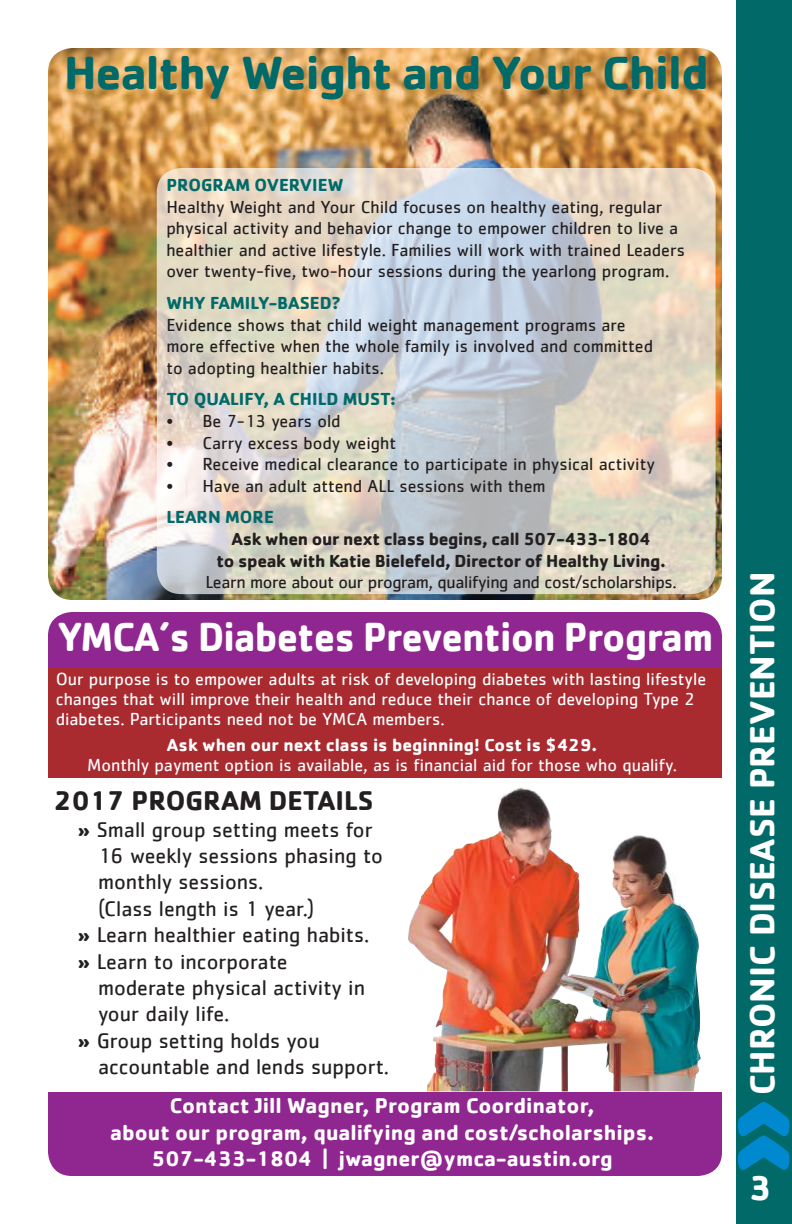
<style>
.page{position:relative;width:792px;height:1224px;background:#fff}
.page>*{position:absolute;margin:0;border:0;box-sizing:border-box;transform-origin:0 0}
.t1{font:700 144px "Cachet";color:#0089cf}
.t2{font:700 48px "Cachet";letter-spacing:-.02em;color:#016a69}
.t3{font:700 42px "Cachet";letter-spacing:-.02em;color:#fff;scale:.94 1}
.t4{font:700 36px "Cachet";color:#fff}
.t5{font:700 28px "Cachet";color:#231f20}
.t6{font:22px "Cachet";color:#231f20}
.t7{font:700 22px/26.4px "Cachet";color:#fff;text-align:center}
.t8{font:18px/21.6px "Cachet";color:#231f20}
.t9{font:18px/20px "Cachet";color:#fff}
.t10{font:700 18px/21.6px "Cachet";letter-spacing:-.02em;color:#231f20;text-align:center}
.t11{font:700 18px "Cachet";color:#016a69}
.t12{font:18px "Cachet";letter-spacing:-.02em;color:#231f20}
.t13{font:700 18px "Cachet";color:#fff}
.s1{font-weight:700}
</style>
<div class="page">
<div style="left:736px;top:0;width:56px;height:1224px;background:#016a69"></div>
<img style="left:48px;top:48px;width:674px;height:552px">
<div style="left:48px;top:612px;width:674px;height:564px;background:#90268f;border-radius:24px"></div>
<img style="left:48px;top:778px;width:674px;height:313px">
<div style="left:48px;top:667px;width:674px;height:111px;background:#a92b30"></div>
<img style="left:408px;top:786px;width:117px;height:280px">
<svg style="left:157px;top:168px;width:559px;height:426px;background:#d6d3cb"></svg>
<h2 class="t2" style="left:64px;top:42px;width:646px">Healthy Weight and Your Child</h2>
<p class="t11" style="left:166px;top:173px;width:179px">PROGRAM OVERVIEW</p>
<p class="t8" style="left:166px;top:195px;width:520px">Healthy Weight and Your Child focuses on healthy eating, regular physical activity and behavior change to empower children to live a healthier and active lifestyle. Families will work with trained Leaders over twenty-five, two-hour sessions during the yearlong program.</p>
<p class="t11" style="left:166px;top:291px;width:176px">WHY FAMILY-BASED?</p>
<p class="t8" style="left:166px;top:313px;width:488px">Evidence shows that child weight management programs are more effective when the whole family is involved and committed to adopting healthier habits.</p>
<p class="t11" style="left:166px;top:388px;width:231px">TO QUALIFY, A CHILD MUST:</p>
<p class="t8" style="left:166px;top:410px;width:176px">• Be 7-13 years old</p>
<p class="t8" style="left:166px;top:431px;width:231px">• Carry excess body weight</p>
<p class="t8" style="left:166px;top:453px;width:490px">• Receive medical clearance to participate in physical activity</p>
<p class="t8" style="left:166px;top:475px;width:381px">• Have an adult attend ALL sessions with them</p>
<p class="t11" style="left:166px;top:506px;width:109px">LEARN MORE</p>
<p class="t10" style="left:216px;top:527px;width:451px">Ask when our next class begins, call 507-433-1804<br>to speak with Katie Bielefeld, Director of Healthy Living.</p>
<p class="t12" style="left:206px;top:572px;width:473px">Learn more about our program, qualifying and cost/scholarships.</p>
<h3 class="t3" style="left:58px;top:609px;width:699px">YMCA’s Diabetes Prevention Program</h3>
<p class="t9" style="left:56px;top:668px;width:652px">Our purpose is to empower adults at risk of developing diabetes with lasting lifestyle changes that will improve their health and reduce their chance of developing Type 2 diabetes. Participants need not be YMCA members.</p>
<p class="t13" style="left:167px;top:733px;width:432px">Ask when our next class is beginning! Cost is $429.</p>
<p class="t9" style="left:87px;top:754px;width:591px">Monthly payment option is available, as is financial aid for those who qualify.</p>
<h3 class="t5" style="left:54px;top:783px;width:321px">2017 PROGRAM DETAILS</h3>
<p class="t6" style="left:78px;top:816px;width:296px"><span class="s1">»</span> Small group setting meets for</p>
<p class="t6" style="left:98px;top:843px;width:287px">16 weekly sessions phasing to</p>
<p class="t6" style="left:98px;top:869px;width:167px">monthly sessions.</p>
<p class="t6" style="left:98px;top:896px;width:218px">(Class length is 1 year.)</p>
<p class="t6" style="left:78px;top:922px;width:293px"><span class="s1">»</span> Learn healthier eating habits.</p>
<p class="t6" style="left:78px;top:948px;width:211px"><span class="s1">»</span> Learn to incorporate</p>
<p class="t6" style="left:98px;top:975px;width:269px">moderate physical activity in</p>
<p class="t6" style="left:98px;top:1001px;width:133px">your daily life.</p>
<p class="t6" style="left:78px;top:1028px;width:243px"><span class="s1">»</span> Group setting holds you</p>
<p class="t6" style="left:98px;top:1054px;width:293px">accountable and lends support.</p>
<p class="t7" style="left:110px;top:1092px;width:546px">Contact Jill Wagner, Program Coordinator,<br>about our program, qualifying and cost/scholarships.<br>507-433-1804 | jwagner@ymca-austin.org</p>
<h3 class="t4" style="left:739px;top:1095px;width:525px;rotate:-90deg">CHRONIC DISEASE PREVENTION</h3>
<h1 class="t1" style="left:656px;top:1175px;width:83px;rotate:-90deg">»</h1>
<h3 class="t4" style="left:749px;top:1165px;width:24px">3</h3>
</div>
